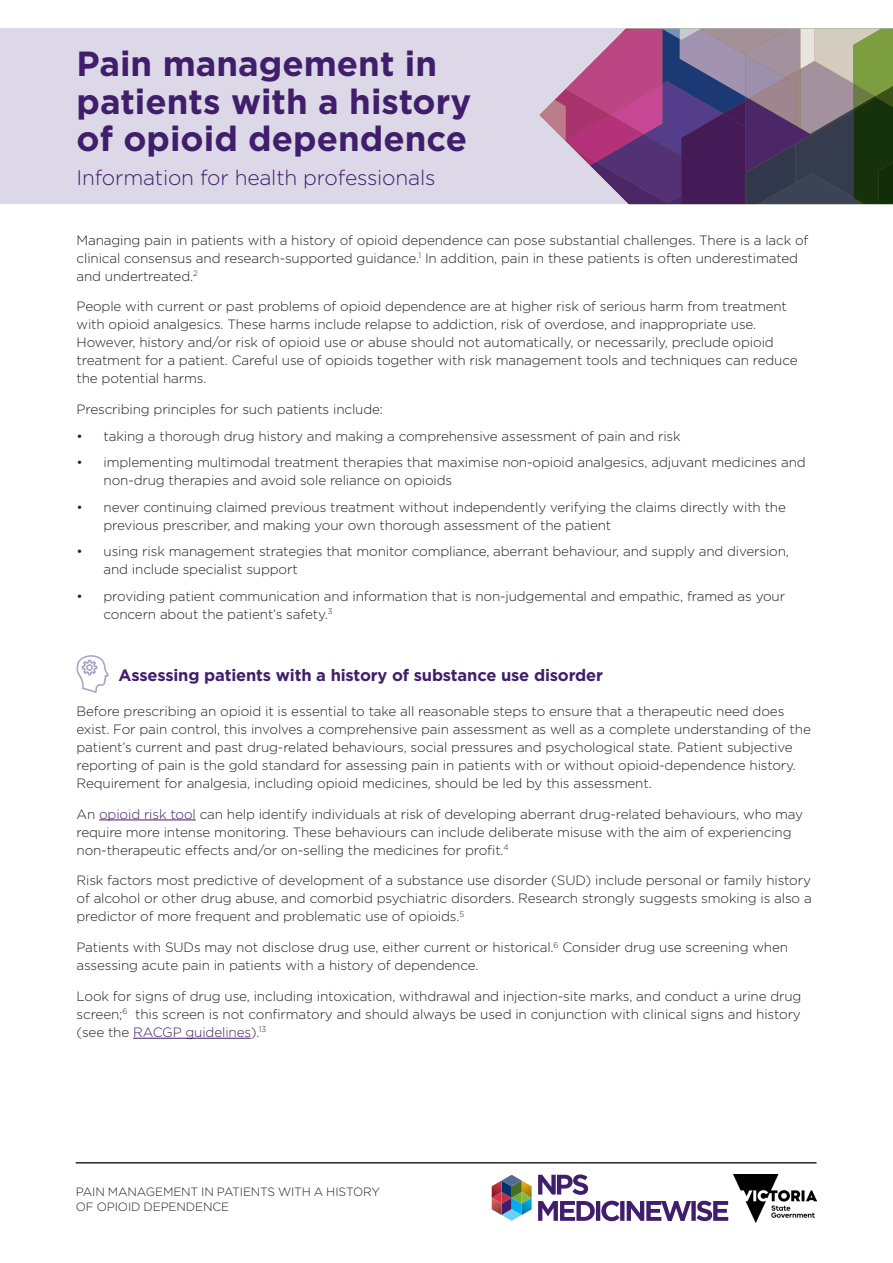
<style>
.page{position:relative;width:893px;height:1263px;background:#fff}
.page>*{position:absolute;margin:0;border:0;box-sizing:border-box;transform-origin:0 0}
.t1{font:700 34.8px/37.3px "Gotham";color:#401e6b}
.Sub_Title{font:300 21px "Gotham";letter-spacing:-.01em;color:#401e6b}
.B_Head{font:700 16.5px "Gotham";letter-spacing:-.01em;color:#401e6b}
.Body_Text{font:300 13.5px/18px "Gotham";letter-spacing:-.01em;color:#231f20}
.t2{font:300 12px/15px "Gotham";letter-spacing:-.015em;color:#231f20}
.s1{color:#401e6b}
</style>
<div class="page">
<img style="left:733px;top:1174px;width:83px;height:48px">
<svg style="left:492px;top:1175px;width:40px;height:46px"></svg>
<svg style="left:538px;top:1174px;width:190px;height:47px"></svg>
<hr style="left:76px;top:1162px;width:740px;height:1px;background:#231f20">
<div style="left:0;top:29px;width:893px;height:175px;background:#dcd8e7"></div>
<svg style="left:540px;top:29px;width:353px;height:176px;background:#7e647f"></svg>
<hr style="left:99px;top:819px;width:97px;height:1px;background:#401e6b">
<hr style="left:133px;top:1038px;width:118px;height:1px;background:#401e6b">
<svg style="left:76px;top:655px;width:33px;height:38px"></svg>
<h1 class="t1" style="left:77px;top:45px;width:396px">Pain management in patients with a history of opioid dependence</h1>
<h1 class="Sub_Title" style="left:77px;top:164px;width:360px">Information for health professionals</h1>
<p class="Body_Text" style="left:77px;top:231px;width:733px">Managing pain in patients with a history of opioid dependence can pose substantial challenges. There is a lack of clinical consensus and research-supported guidance.<sup>1</sup> In addition, pain in these patients is often underestimated and undertreated.<sup>2</sup></p>
<p class="Body_Text" style="left:77px;top:297px;width:723px">People with current or past problems of opioid dependence are at higher risk of serious harm from treatment with opioid analgesics. These harms include relapse to addiction, risk of overdose, and inappropriate use.<br>However, history and/or risk of opioid use or abuse should not automatically, or necessarily, preclude opioid treatment for a patient. Careful use of opioids together with risk management tools and techniques can reduce the potential harms.</p>
<p class="Body_Text" style="left:77px;top:400px;width:308px">Prescribing principles for such patients include:</p>
<p class="Body_Text" style="left:77px;top:427px;width:606px">• taking a thorough drug history and making a comprehensive assessment of pain and risk</p>
<p class="Body_Text" style="left:104px;top:453px;width:704px;text-indent:-27px">• implementing multimodal treatment therapies that maximise non-opioid analgesics, adjuvant medicines and non-drug therapies and avoid sole reliance on opioids</p>
<p class="Body_Text" style="left:104px;top:498px;width:684px;text-indent:-27px">• never continuing claimed previous treatment without independently verifying the claims directly with the previous prescriber, and making your own thorough assessment of the patient</p>
<p class="Body_Text" style="left:104px;top:542px;width:687px;text-indent:-27px">• using risk management strategies that monitor compliance, aberrant behaviour, and supply and diversion, and include specialist support</p>
<p class="Body_Text" style="left:104px;top:587px;width:683px;text-indent:-27px">• providing patient communication and information that is non-judgemental and empathic, framed as your concern about the patient’s safety.<sup>3</sup></p>
<h2 class="B_Head" style="left:119px;top:664px;width:486px">Assessing patients with a history of substance use disorder</h2>
<p class="Body_Text" style="left:77px;top:702px;width:736px">Before prescribing an opioid it is essential to take all reasonable steps to ensure that a therapeutic need does exist. For pain control, this involves a comprehensive pain assessment as well as a complete understanding of the patient’s current and past drug-related behaviours, social pressures and psychological state. Patient subjective reporting of pain is the gold standard for assessing pain in patients with or without opioid-dependence history.<br>Requirement for analgesia, including opioid medicines, should be led by this assessment.</p>
<p class="Body_Text" style="left:77px;top:804px;width:728px">An <span class="s1">opioid risk tool</span> can help identify individuals at risk of developing aberrant drug-related behaviours, who may require more intense monitoring. These behaviours can include deliberate misuse with the aim of experiencing non-therapeutic effects and/or on-selling the medicines for profit.<sup>4</sup></p>
<p class="Body_Text" style="left:77px;top:871px;width:737px;text-align:justify">Risk factors most predictive of development of a substance use disorder (SUD) include personal or family history of alcohol or other drug abuse, and comorbid psychiatric disorders. Research strongly suggests smoking is also a predictor of more frequent and problematic use of opioids.<sup>5</sup></p>
<p class="Body_Text" style="left:77px;top:938px;width:713px">Patients with SUDs may not disclose drug use, either current or historical.<sup>6</sup> Consider drug use screening when assessing acute pain in patients with a history of dependence.</p>
<p class="Body_Text" style="left:77px;top:987px;width:726px;text-align:justify">Look for signs of drug use, including intoxication, withdrawal and injection-site marks, and conduct a urine drug screen;<sup>6</sup> this screen is not confirmatory and should always be used in conjunction with clinical signs and history (see the <span class="s1">RACGP guidelines</span>).<sup>13</sup></p>
<p class="t2" style="left:76px;top:1184px;width:306px">PAIN MANAGEMENT IN PATIENTS WITH A HISTORY<br>OF OPIOID DEPENDENCE</p>
</div>
